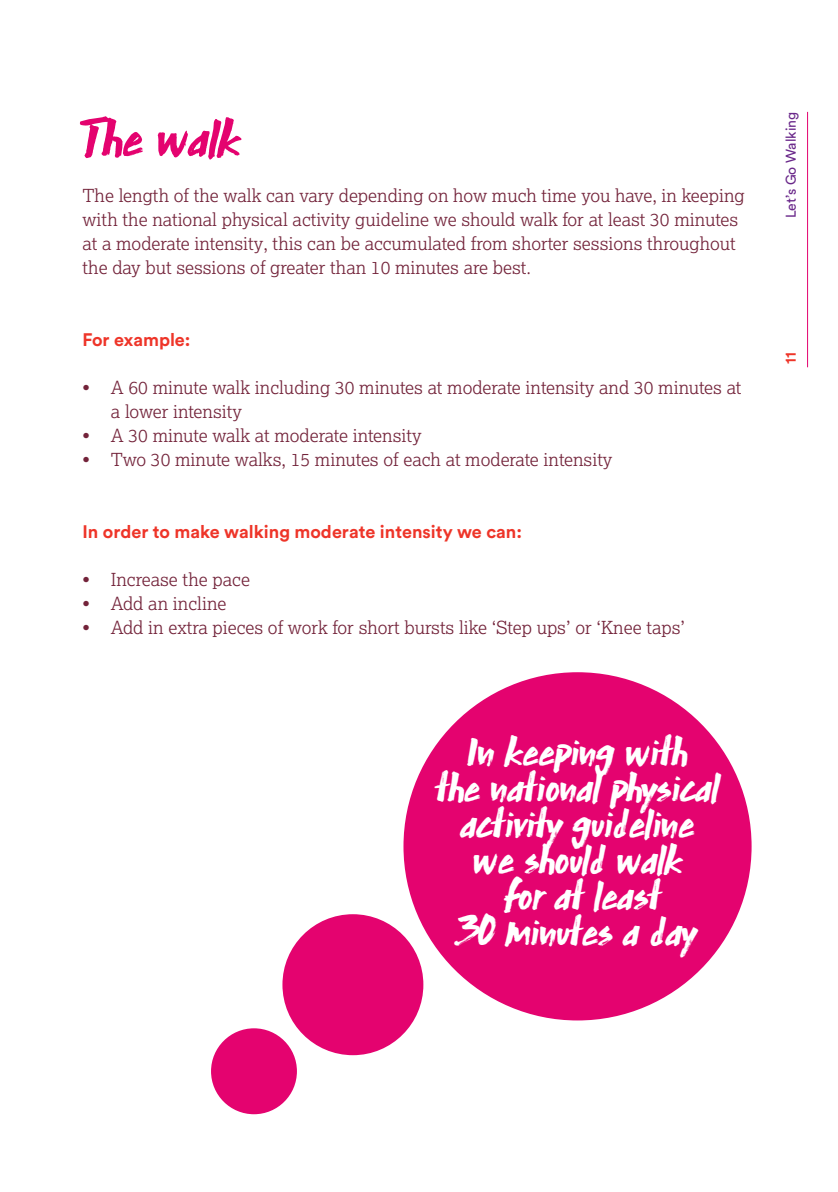
<style>
.page{position:relative;width:838px;height:1192px;background:#fff}
.page>*{position:absolute;margin:0;border:0;box-sizing:border-box;transform-origin:0 0}
.t1{font:56px "Extra Mile";color:#e4036f}
.t2{font:44px/36px "Extra Mile";color:#fff;text-align:center}
.t3{font:300 18px/24px "Lexia";color:#73233a}
.t4{font:700 18px "Circular Air Pro";color:#ee3529}
.t5{font:14px "Circular Air Pro";color:#6a288a}
.t6{font:700 14px "Circular Air Pro";color:#ee3529}
</style>
<div class="page">
<hr style="left:807px;top:112px;width:1px;height:255px;background:#e4036f">
<div style="left:403px;top:672px;width:348px;height:348px;background:#e4036f;border-radius:50%"></div>
<div style="left:282px;top:914px;width:141px;height:141px;background:#e4036f;border-radius:50%"></div>
<div style="left:211px;top:1028px;width:86px;height:86px;background:#e4036f;border-radius:50%"></div>
<h1 class="t1" style="left:82px;top:118px;width:159px">The walk</h1>
<p class="t3" style="left:82px;top:185px;width:664px">The length of the walk can vary depending on how much time you have, in keeping with the national physical activity guideline we should walk for at least 30 minutes at a moderate intensity, this can be accumulated from shorter sessions throughout the day but sessions of greater than 10 minutes are best.</p>
<p class="t4" style="left:82px;top:333px;width:110px">For example:</p>
<p class="t3" style="left:111px;top:377px;width:632px;text-indent:-28px">• A 60 minute walk including 30 minutes at moderate intensity and 30 minutes at a lower intensity</p>
<p class="t3" style="left:82px;top:425px;width:341px">• A 30 minute walk at moderate intensity</p>
<p class="t3" style="left:82px;top:449px;width:531px">• Two 30 minute walks, 15 minutes of each at moderate intensity</p>
<p class="t4" style="left:82px;top:525px;width:441px">In order to make walking moderate intensity we can:</p>
<p class="t3" style="left:82px;top:569px;width:169px">• Increase the pace</p>
<p class="t3" style="left:82px;top:593px;width:145px">• Add an incline</p>
<p class="t3" style="left:82px;top:617px;width:604px">• Add in extra pieces of work for short bursts like ‘Step ups’ or ‘Knee taps’</p>
<h2 class="t2" style="left:436px;top:738px;width:285px">In keeping with<br>the national physical activity guideline we should walk<br>for at least<br>30 minutes a day</h2>
<p class="t5" style="left:783px;top:218px;width:108px;rotate:-90deg">Let’s Go Walking</p>
<p class="t6" style="left:785px;top:364px;width:13px;rotate:-90deg">11</p>
</div>
